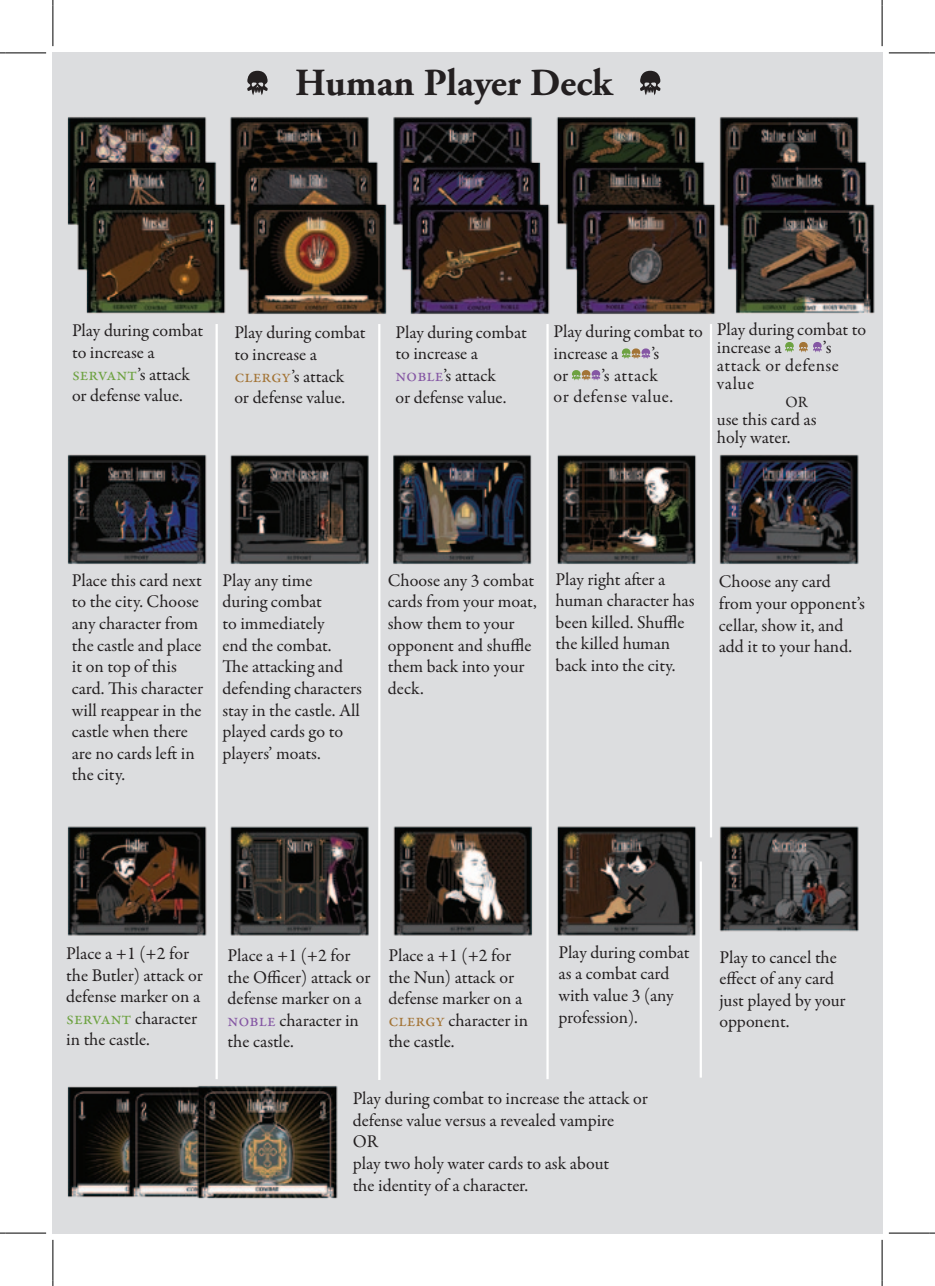
<style>
.page{position:relative;width:935px;height:1286px;background:#fff}
.page>*{position:absolute;margin:0;border:0;box-sizing:border-box;transform-origin:0 0}
.t1{font:700 38.25px "Adobe Garamond Pro";color:#231f20}
.t2{font:18px/21.6px "Garamond Premr Pro";color:#231f20}
.t3{font:15.75px "Garamond Premr Pro";color:#231f20}
.s1{color:#6da241}
.s2{color:#a37436}
.s3{color:#8557a4}
</style>
<div class="page">
<div style="left:53px;top:53px;width:829px;height:1180px;background:#dcdddf"></div>
<img style="left:67px;top:70px;width:808px;height:1129px">
<hr style="left:700px;top:861px;width:2px;height:216px;background:#fff">
<hr style="left:710px;top:324px;width:2px;height:513px;background:#fff">
<hr style="left:216px;top:324px;width:2px;height:755px;background:#fff">
<hr style="left:378px;top:324px;width:2px;height:756px;background:#fff">
<hr style="left:546px;top:324px;width:3px;height:755px;background:#fff">
<svg style="left:247px;top:71px;width:21px;height:24px"></svg>
<svg style="left:640px;top:71px;width:20px;height:24px"></svg>
<svg style="left:622px;top:348px;width:28px;height:11px"></svg>
<svg style="left:572px;top:370px;width:28px;height:11px"></svg>
<svg style="left:785px;top:342px;width:37px;height:10px"></svg>
<hr style="left:0;top:53px;width:34px;height:1px;background:#000">
<hr style="left:901px;top:53px;width:34px;height:1px;background:#000">
<hr style="left:0;top:1232px;width:34px;height:1px;background:#000">
<hr style="left:901px;top:1232px;width:34px;height:1px;background:#000">
<hr style="left:53px;top:0;width:1px;height:34px;background:#000">
<hr style="left:53px;top:1252px;width:1px;height:34px;background:#000">
<hr style="left:882px;top:0;width:1px;height:34px;background:#000">
<hr style="left:882px;top:1252px;width:1px;height:34px;background:#000">
<hr style="left:6px;top:53px;width:40px;height:1px;background:#000">
<hr style="left:889px;top:53px;width:40px;height:1px;background:#000">
<hr style="left:6px;top:1232px;width:40px;height:1px;background:#000">
<hr style="left:889px;top:1232px;width:40px;height:1px;background:#000">
<hr style="left:53px;top:6px;width:1px;height:40px;background:#000">
<hr style="left:53px;top:1240px;width:1px;height:40px;background:#000">
<hr style="left:882px;top:6px;width:1px;height:40px;background:#000">
<hr style="left:882px;top:1240px;width:1px;height:40px;background:#000">
<p class="t1" style="left:295px;top:61px;width:319px">Human Player Deck</p>
<p class="t2" style="left:72px;top:320px;width:133px">Play during combat</p>
<p class="t2" style="left:72px;top:342px;width:120px">to increase a <span class="s1">servant</span>’s attack</p>
<p class="t2" style="left:72px;top:385px;width:112px">or defense value.</p>
<p class="t2" style="left:234px;top:322px;width:133px">Play during combat</p>
<p class="t2" style="left:234px;top:344px;width:84px">to increase a</p>
<p class="t2" style="left:234px;top:365px;width:112px"><span class="s2">clergy</span>’s attack</p>
<p class="t2" style="left:234px;top:387px;width:112px">or defense value.</p>
<p class="t2" style="left:395px;top:322px;width:133px">Play during combat</p>
<p class="t2" style="left:395px;top:343px;width:84px">to increase a</p>
<p class="t2" style="left:395px;top:365px;width:102px"><span class="s3">noble</span>’s attack</p>
<p class="t2" style="left:395px;top:386px;width:112px">or defense value.</p>
<p class="t2" style="left:554px;top:321px;width:151px">Play during combat to</p>
<p class="t2" style="left:554px;top:343px;width:66px">increase a</p>
<p class="t2" style="left:651px;top:343px;width:10px">’s</p>
<p class="t2" style="left:554px;top:364px;width:16px">or</p>
<p class="t2" style="left:601px;top:364px;width:58px">’s attack</p>
<p class="t2" style="left:554px;top:386px;width:121px">or defense value.</p>
<p class="t2" style="left:717px;top:318px;width:151px">Play during combat to</p>
<p class="t2" style="left:717px;top:336px;width:66px">increase a</p>
<p class="t2" style="left:717px;top:338px;width:123px;line-height:18px;text-indent:106px">’s attack or defense value</p>
<p class="t3" style="left:785px;top:392px;width:24px">OR</p>
<p class="t2" style="left:717px;top:408px;width:101px">use this card as</p>
<p class="t2" style="left:717px;top:426px;width:75px">holy water.</p>
<p class="t2" style="left:72px;top:570px;width:132px">Place this card next</p>
<p class="t2" style="left:72px;top:591px;width:129px">to the city. Choose</p>
<p class="t2" style="left:72px;top:613px;width:128px">any character from</p>
<p class="t2" style="left:72px;top:634px;width:131px">the castle and place</p>
<p class="t2" style="left:72px;top:656px;width:107px">it on top of this</p>
<p class="t2" style="left:72px;top:678px;width:133px">card. This character</p>
<p class="t2" style="left:72px;top:699px;width:131px">will reappear in the</p>
<p class="t2" style="left:72px;top:721px;width:118px">castle when there</p>
<p class="t2" style="left:72px;top:742px;width:124px">are no cards left in</p>
<p class="t2" style="left:72px;top:764px;width:55px">the city.</p>
<p class="t2" style="left:223px;top:570px;width:91px">Play any time</p>
<p class="t2" style="left:223px;top:591px;width:101px">during combat</p>
<p class="t2" style="left:223px;top:613px;width:104px">to immediately</p>
<p class="t2" style="left:223px;top:634px;width:111px">end the combat.</p>
<p class="t2" style="left:223px;top:656px;width:122px">The attacking and</p>
<p class="t2" style="left:223px;top:678px;width:141px">defending characters</p>
<p class="t2" style="left:223px;top:699px;width:139px">stay in the castle. All</p>
<p class="t2" style="left:223px;top:721px;width:122px">played cards go to</p>
<p class="t2" style="left:223px;top:742px;width:100px">players’ moats.</p>
<p class="t2" style="left:388px;top:570px;width:150px">Choose any 3 combat cards from your moat, show them to your opponent and shuffle them back into your deck.</p>
<p class="t2" style="left:555px;top:568px;width:111px">Play right after a</p>
<p class="t2" style="left:555px;top:590px;width:140px">human character has</p>
<p class="t2" style="left:555px;top:612px;width:130px">been killed. Shuffle</p>
<p class="t2" style="left:555px;top:633px;width:116px">the killed human</p>
<p class="t2" style="left:555px;top:655px;width:122px">back into the city.</p>
<p class="t2" style="left:719px;top:571px;width:114px">Choose any card</p>
<p class="t2" style="left:719px;top:593px;width:148px">from your opponent’s</p>
<p class="t2" style="left:719px;top:614px;width:126px">cellar, show it, and</p>
<p class="t2" style="left:719px;top:636px;width:135px">add it to your hand.</p>
<p class="t2" style="left:66px;top:943px;width:124px">Place a +1 (+2 for</p>
<p class="t2" style="left:66px;top:964px;width:138px">the Butler) attack or</p>
<p class="t2" style="left:66px;top:986px;width:135px">defense marker on a <span class="s1">servant</span> character</p>
<p class="t2" style="left:66px;top:1029px;width:85px">in the castle.</p>
<p class="t2" style="left:228px;top:945px;width:124px">Place a +1 (+2 for</p>
<p class="t2" style="left:228px;top:966px;width:144px">the Officer) attack or</p>
<p class="t2" style="left:228px;top:988px;width:135px">defense marker on a <span class="s3">noble</span> character in</p>
<p class="t2" style="left:228px;top:1031px;width:68px">the castle.</p>
<p class="t2" style="left:388px;top:945px;width:124px">Place a +1 (+2 for</p>
<p class="t2" style="left:388px;top:966px;width:127px">the Nun) attack or</p>
<p class="t2" style="left:388px;top:988px;width:141px">defense marker on a <span class="s2">clergy</span> character in</p>
<p class="t2" style="left:388px;top:1031px;width:68px">the castle.</p>
<p class="t2" style="left:558px;top:942px;width:133px">Play during combat</p>
<p class="t2" style="left:558px;top:963px;width:113px">as a combat card</p>
<p class="t2" style="left:558px;top:985px;width:117px">with value 3 (any</p>
<p class="t2" style="left:558px;top:1006px;width:81px">profession).</p>
<p class="t2" style="left:353px;top:1088px;width:297px">Play during combat to increase the attack or</p>
<p class="t2" style="left:353px;top:1110px;width:263px">defense value versus a revealed vampire</p>
<p class="t2" style="left:353px;top:1131px;width:27px">OR</p>
<p class="t2" style="left:353px;top:1153px;width:258px">play two holy water cards to ask about</p>
<p class="t2" style="left:353px;top:1174px;width:177px">the identity of a character.</p>
<p class="t2" style="left:719px;top:946px;width:119px">Play to cancel the</p>
<p class="t2" style="left:719px;top:968px;width:116px">effect of any card</p>
<p class="t2" style="left:719px;top:990px;width:128px">just played by your</p>
<p class="t2" style="left:719px;top:1011px;width:72px">opponent.</p>
</div>
